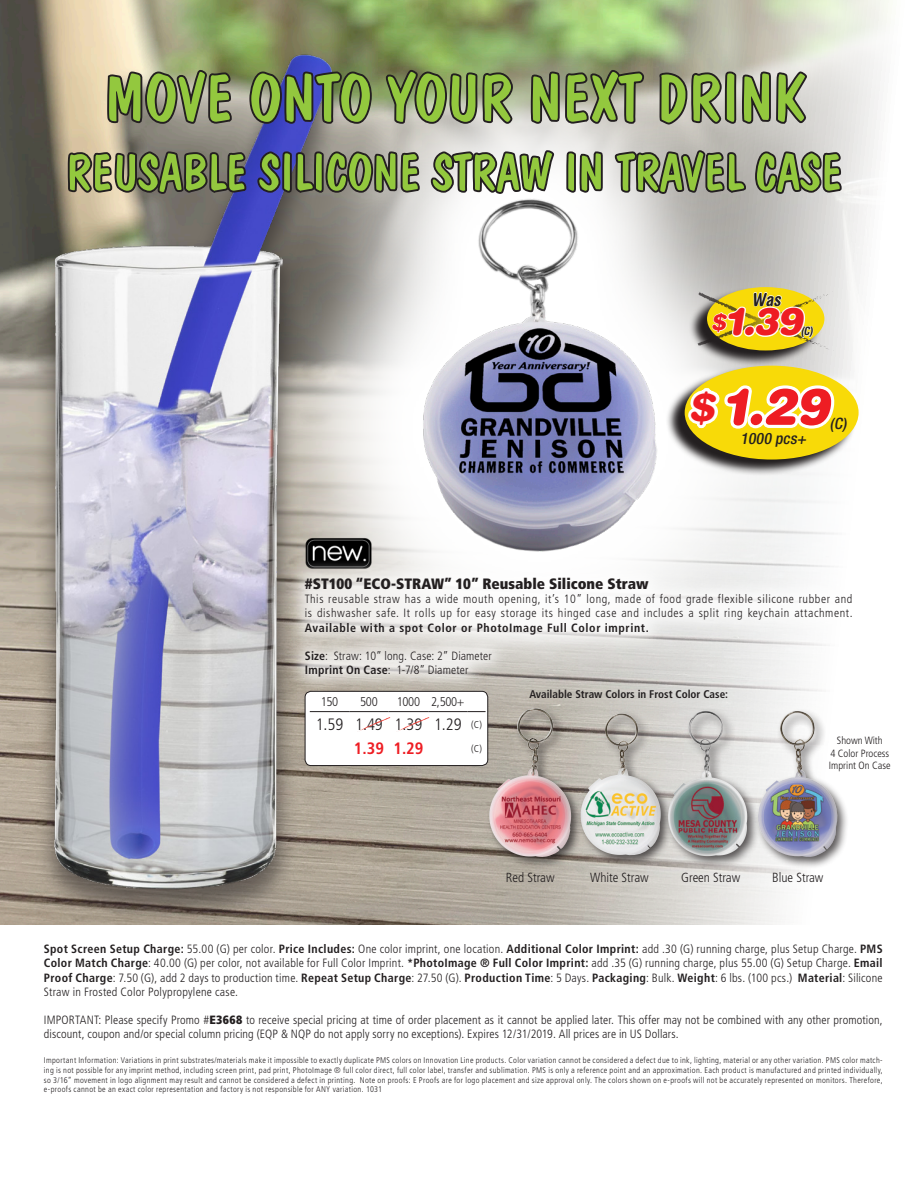
<style>
.page{position:relative;width:918px;height:1188px;background:#fff}
.page>*{position:absolute;margin:0;border:0;box-sizing:border-box;transform-origin:0 0}
.t1{font:66px "Dom Casual Std";letter-spacing:-.04em;color:#93c83e}
.t2{font:51px "Dom Casual Std";letter-spacing:-.04em;color:#93c83e}
.t3{font:italic 900 51px "Helvetica Rounded LT Std";color:#ee1d23}
.t4{font:italic 900 38.85px "Helvetica Rounded LT Std";color:#ee1d23}
.t5{font:italic 900 38.4px "Helvetica Rounded LT Std";color:#ee1d23}
.t6{font:italic 700 condensed 17.85px "Helvetica Rounded LT Std";color:#231f20}
.t7{font:300 condensed 16.5px "Frutiger LT Std";color:#231f20}
.t8{font:700 condensed 16.5px "Frutiger LT Std";color:#ee1d23}
.t9{font:italic 500 condensed 15.6px "Helvetica Neue LT Std";color:#231f20}
.t10{font:900 condensed 15px "Frutiger LT Std";color:#231f20}
.t11{font:300 condensed 13.2px "Frutiger LT Std";color:#231f20}
.t12{font:300 condensed 12.6px "Frutiger LT Std";letter-spacing:-.025em;color:#231f20}
.general_info_details{font:300 condensed 12px/14.4px "Frutiger LT Std";letter-spacing:.015em;color:#231f20;text-align:justify}
.t13{font:italic 700 condensed 11.4px "Helvetica Rounded LT Std";color:#231f20}
.t14{font:700 condensed 11.1px "Frutiger LT Std";color:#231f20}
.t15{font:300 condensed 10.5px "Frutiger LT Std";color:#231f20}
.t16{font:300 condensed 9.9px "Frutiger LT Std";color:#231f20}
.general_info_details-2{font:300 condensed 8.25px/9.9px "Frutiger LT Std";letter-spacing:.04em;color:#231f20;text-align:justify}
.s1{font-size:22.35px}
.s2{font-weight:700}
.s3{font-weight:900}
</style>
<div class="page">
<img style="left:0;top:0;width:889px;height:924px">
<div style="left:34px;top:48px;width:320px;height:877px;background:#231f20;opacity:.53"></div>
<img style="left:7px;top:46px;width:413px;height:850px">
<svg style="left:242px;top:247px;width:595px;height:484px"></svg>
<img style="left:340px;top:247px;width:389px;height:312px">
<img style="left:302px;top:532px;width:74px;height:27px">
<div style="left:305px;top:691px;width:183px;height:75px;background:#fff;border-radius:6px"></div>
<div style="left:305px;top:691px;width:183px;height:75px;border:1px solid #231f20;border-radius:6px"></div>
<svg style="left:310px;top:711px;width:144px;height:20px"></svg>
<div style="left:287px;top:559px;width:583px;height:136px;background:#fff;opacity:.75"></div>
<div style="left:755px;top:708px;width:95px;height:161px;background:#231f20;opacity:.75"></div>
<div style="left:721px;top:708px;width:153px;height:152px;background:#231f20;opacity:.17"></div>
<div style="left:577px;top:711px;width:96px;height:156px;background:#231f20;opacity:.75"></div>
<div style="left:543px;top:706px;width:153px;height:153px;background:#231f20;opacity:.17"></div>
<div style="left:665px;top:707px;width:96px;height:162px;background:#231f20;opacity:.75"></div>
<div style="left:622px;top:702px;width:159px;height:159px;background:#231f20;opacity:.17"></div>
<div style="left:486px;top:705px;width:97px;height:164px;background:#231f20;opacity:.75"></div>
<div style="left:454px;top:706px;width:153px;height:153px;background:#231f20;opacity:.17"></div>
<img style="left:64px;top:0;width:780px;height:247px">
<svg style="left:688px;top:287px;width:134px;height:79px;background:#b8b6b5"></svg>
<div style="left:707px;top:287px;width:117px;height:63px;background:#f8da08;border-radius:50%"></div>
<svg style="left:697px;top:292px;width:137px;height:59px"></svg>
<svg style="left:666px;top:366px;width:190px;height:110px"></svg>
<div style="left:685px;top:366px;width:174px;height:94px;background:#f8da08;border-radius:50%"></div>
<svg style="left:684px;top:382px;width:156px;height:50px"></svg>
<p class="t1" style="left:103px;top:59px;width:703px">MOVE ONTO YOUR NEXT DRINK</p>
<p class="t2" style="left:65px;top:142px;width:780px">REUSABLE SILICONE STRAW IN TRAVEL CASE</p>
<p class="t6" style="left:752px;top:289px;width:34px">Was</p>
<p class="t5" style="left:711px;top:297px;width:100px"><span class="s1">$</span>1.39</p>
<p class="t13" style="left:801px;top:324px;width:16px">(C)</p>
<p class="t3" style="left:722px;top:374px;width:119px">1.29</p>
<p class="t9" style="left:741px;top:429px;width:70px">1000 pcs+</p>
<p class="t4" style="left:689px;top:382px;width:35px">$</p>
<p class="t9" style="left:830px;top:415px;width:18px">(C)</p>
<p class="t10" style="left:305px;top:574px;width:345px">#ST100 “ECO-STRAW” 10” Reusable Silicone Straw</p>
<p class="general_info_details" style="left:305px;top:592px;width:549px">This reusable straw has a wide mouth opening, it’s 10” long, made of food grade flexible silicone rubber and is dishwasher safe. It rolls up for easy storage its hinged case and includes a split ring keychain attachment.<br><span class="s2">Available with a spot Color or PhotoImage Full Color imprint.</span></p>
<p class="general_info_details" style="left:305px;top:649px;width:188px"><span class="s2">Size</span>: Straw: 10” long. Case: 2” Diameter</p>
<p class="general_info_details" style="left:305px;top:663px;width:165px"><span class="s2">Imprint On Case</span>: 1-7/8” Diameter</p>
<p class="t12" style="left:321px;top:695px;width:19px">150</p>
<p class="t12" style="left:360px;top:695px;width:19px">500</p>
<p class="t12" style="left:397px;top:695px;width:25px">1000</p>
<p class="t12" style="left:431px;top:695px;width:35px">2,500+</p>
<p class="t7" style="left:316px;top:715px;width:29px">1.59</p>
<p class="t7" style="left:355px;top:715px;width:29px">1.49</p>
<p class="t7" style="left:395px;top:715px;width:29px">1.39</p>
<p class="t7" style="left:434px;top:715px;width:29px">1.29</p>
<p class="t16" style="left:471px;top:719px;width:12px">(C)</p>
<p class="t8" style="left:354px;top:739px;width:32px">1.39</p>
<p class="t8" style="left:393px;top:739px;width:32px">1.29</p>
<p class="t16" style="left:471px;top:743px;width:12px">(C)</p>
<p class="t14" style="left:529px;top:687px;width:200px">Available Straw Colors in Frost Color Case:</p>
<p class="t15" style="left:837px;top:734px;width:47px">Shown With</p>
<p class="t15" style="left:830px;top:747px;width:60px">4 Color Process</p>
<p class="t15" style="left:829px;top:760px;width:63px">Imprint On Case</p>
<p class="t11" style="left:506px;top:870px;width:50px">Red Straw</p>
<p class="t11" style="left:590px;top:870px;width:60px">White Straw</p>
<p class="t11" style="left:681px;top:870px;width:61px">Green Straw</p>
<p class="t11" style="left:772px;top:870px;width:53px">Blue Straw</p>
<p class="general_info_details" style="left:44px;top:942px;width:840px"><span class="s2">Spot Screen Setup Charge:</span> 55.00 (G) per color. <span class="s2">Price Includes:</span> One color imprint, one location. <span class="s2">Additional Color Imprint:</span> add .30 (G) running charge, plus Setup Charge. <span class="s2">PMS Color Match Charge</span>: 40.00 (G) per color, not available for Full Color Imprint. <span class="s2">*PhotoImage ® Full Color Imprint:</span> add .35 (G) running charge, plus 55.00 (G) Setup Charge. <span class="s2">Email Proof Charge</span>: 7.50 (G), add 2 days to production time. <span class="s2">Repeat Setup Charge</span>: 27.50 (G). <span class="s2">Production Time</span>: 5 Days. <span class="s2">Packaging</span>: Bulk. <span class="s2">Weight</span>: 6 lbs. (100 pcs.) <span class="s2">Material</span>: Silicone Straw in Frosted Color Polypropylene case.</p>
<p class="general_info_details" style="left:44px;top:1013px;width:840px">IMPORTANT: Please specify Promo #<span class="s3">E3668</span> to receive special pricing at time of order placement as it cannot be applied later. This offer may not be combined with any other promotion, discount, coupon and/or special column pricing (EQP &amp; NQP do not apply sorry no exceptions). Expires 12/31/2019. All prices are in US Dollars.</p>
<p class="general_info_details-2" style="left:44px;top:1055px;width:840px">Important Information: Variations in print substrates/materials make it impossible to exactly duplicate PMS colors on Innovation Line products. Color variation cannot be considered a defect due to ink, lighting, material or any other variation. PMS color match&shy;ing is not possible for any imprint method, including screen print, pad print, PhotoImage ® full color direct, full color label, transfer and sublimation. PMS is only a reference point and an approximation. Each product is manufactured and printed individually, so 3/16” movement in logo alignment may result and cannot be considered a defect in printing. Note on proofs: E Proofs are for logo placement and size approval only. The colors shown on e-proofs will not be accurately represented on monitors. Therefore, e-proofs cannot be an exact color representation and factory is not responsible for ANY variation. 1031</p>
</div>
